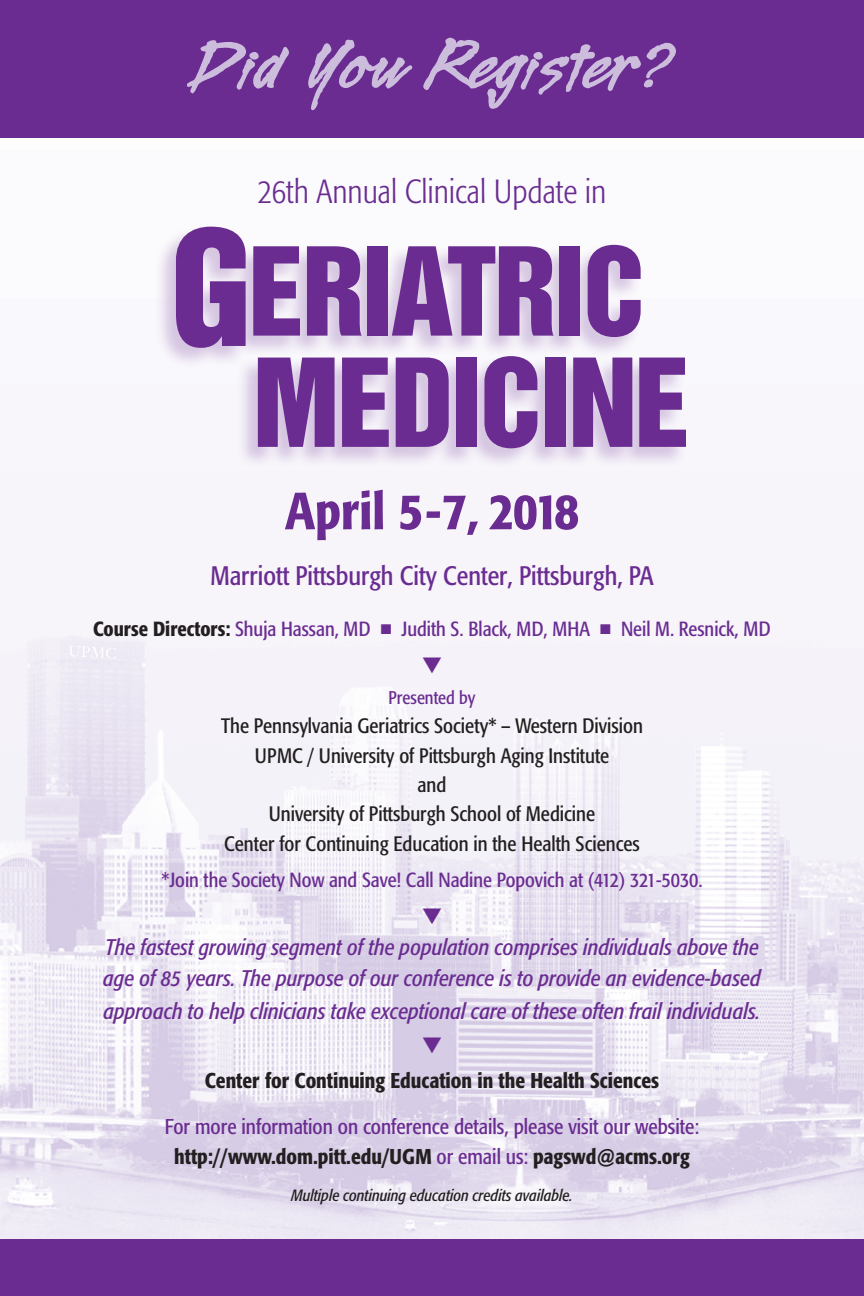
<style>
.page{position:relative;width:864px;height:1296px;background:#fff}
.page>*{position:absolute;margin:0;border:0;box-sizing:border-box;transform-origin:0 0}
.t1{font:111.8px "Helvetica Inserat";letter-spacing:-.02em;color:#6a2c91}
.t2{font:700 82px "Legault";letter-spacing:.01em;color:#ccbddd}
.t3{font:500 condensed 51.8px "Formata";color:#6a2c91}
.t4{font:300 condensed 33.2px "Formata";color:#6a2c91}
.t5{font:condensed 26.4px "Formata";color:#6a2c91}
.t6{font:italic condensed 22.4px/31px "Formata";color:#6a2c91}
.t7{font:500 condensed 21.2px "Formata";color:#231f20}
.t8{font:condensed 21.2px "Formata";color:#6a2c91}
.t9{font:condensed 20.8px "Formata";color:#231f20}
.t10{font:condensed 20.2px "Formata";color:#6a2c91}
.t11{font:condensed 18.2px "Formata";color:#6a2c91}
.t12{font:italic condensed 16.2px "Formata";color:#231f20}
.s1{font-size:147px}
.s2{font-weight:500;color:#231f20}
.s3{font-size:20.4px}
.s4{font-weight:400;color:#6a2c91}
</style>
<div class="page">
<img style="left:0;top:557px;width:864px;height:683px">
<img style="left:69px;top:646px;width:47px;height:13px">
<div style="left:155px;top:225px;width:532px;height:245px;background:#6a2c91;opacity:.25"></div>
<div style="left:0;top:1240px;width:864px;height:56px;background:#6a2c91"></div>
<div style="left:0;top:0;width:864px;height:138px;background:#6a2c91"></div>
<svg style="left:423px;top:657px;width:18px;height:16px"></svg>
<svg style="left:423px;top:908px;width:18px;height:16px"></svg>
<svg style="left:423px;top:1037px;width:18px;height:16px"></svg>
<p class="t2" style="left:191px;top:26px;width:483px">Did You Register?</p>
<p class="t4" style="left:258px;top:173px;width:350px">26th Annual Clinical Update in</p>
<p class="t1" style="left:170px;top:225px;width:477px"><span class="s1">G</span>ERIATRIC</p>
<p class="t1" style="left:253px;top:336px;width:439px">MEDICINE</p>
<p class="t3" style="left:285px;top:479px;width:296px">April 5-7, 2018</p>
<p class="t5" style="left:210px;top:560px;width:445px">Marriott Pittsburgh City Center, Pittsburgh, PA</p>
<p class="t10" style="left:93px;top:617px;width:679px"><span class="s2">Course Directors:</span> Shuja Hassan, MD ■ Judith S. Black, MD, MHA ■ Neil M. Resnick<span class="s3">, MD</span></p>
<p class="t11" style="left:389px;top:687px;width:88px">Presented by</p>
<p class="t9" style="left:221px;top:714px;width:423px">The Pennsylvania Geriatrics Society* – Western Division</p>
<p class="t9" style="left:255px;top:743px;width:356px">UPMC / University of Pittsburgh Aging Institute</p>
<p class="t9" style="left:418px;top:773px;width:30px">and</p>
<p class="t9" style="left:269px;top:802px;width:328px">University of Pittsburgh School of Medicine</p>
<p class="t9" style="left:224px;top:832px;width:417px">Center for Continuing Education in the Health Sciences</p>
<p class="t10" style="left:161px;top:868px;width:543px">*Join the Society Now and Save! Call Nadine Popovich at (412) 321-5030.</p>
<p class="t6" style="left:103px;top:931px;width:659px">The fastest growing segment of the population comprises individuals above the age of 85 years. The purpose of our conference is to provide an evidence-based</p>
<p class="t6" style="left:103px;top:995px;width:659px">approach to help clinicians take exceptional care of these often frail individuals.</p>
<p class="t7" style="left:205px;top:1067px;width:456px">Center for Continuing Education in the Health Sciences</p>
<p class="t8" style="left:165px;top:1114px;width:536px">For more information on conference details, please visit our website:</p>
<p class="t7" style="left:174px;top:1143px;width:517px">http://www.dom.pitt.edu/UGM <span class="s4">or email us:</span> pagswd@acms.org</p>
<p class="t12" style="left:291px;top:1186px;width:283px">Multiple continuing education credits available.</p>
</div>
